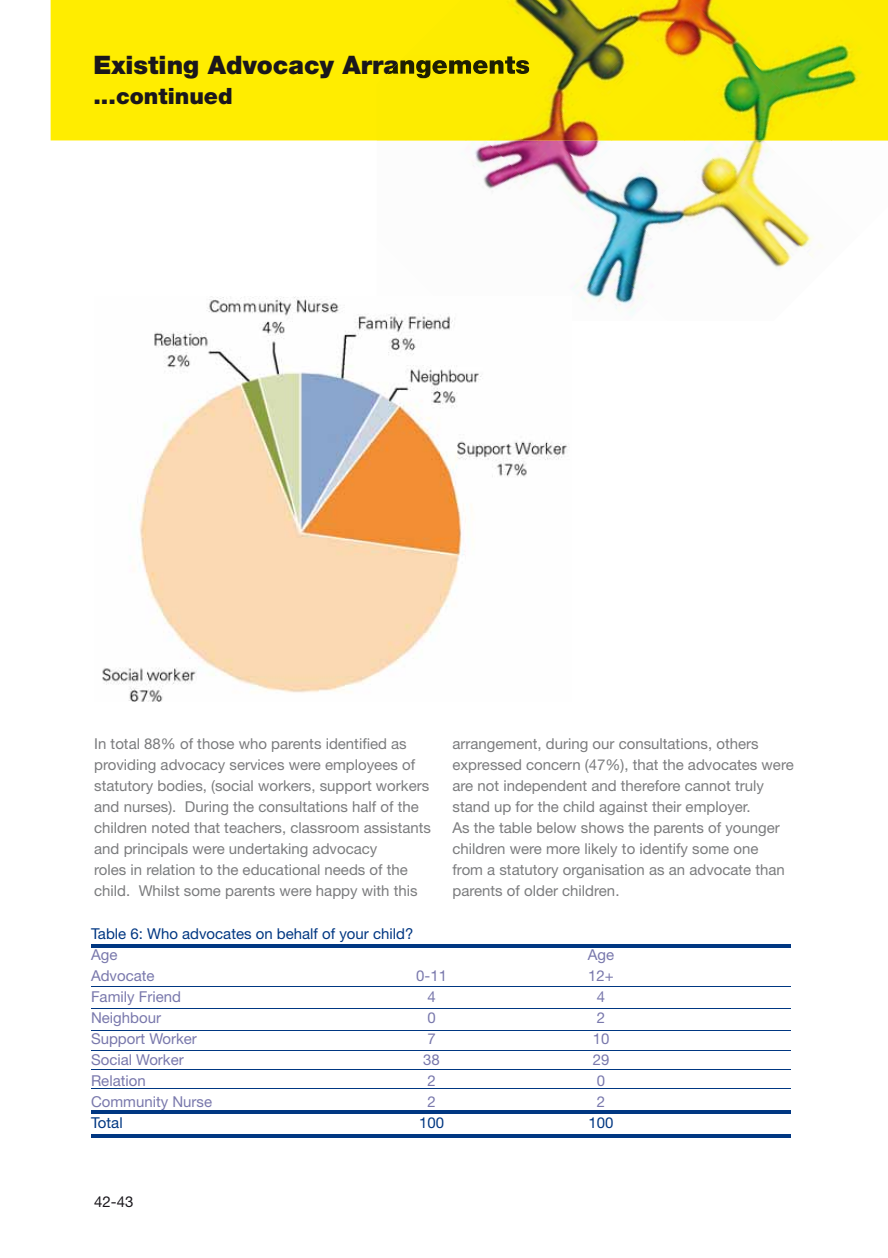
<style>
.page{position:relative;width:888px;height:1258px;background:#fff}
.page>*{position:absolute;margin:0;border:0;box-sizing:border-box;transform-origin:0 0}
.t1{font:900 25.5px "Helvetica Neue";color:#1a171c}
.t2{font:900 22.5px "Helvetica Neue";color:#1a171c}
.t3{font:15px/21px "Helvetica Neue";color:#7b7c7e}
.t4{font:15px "Helvetica Neue";color:#7978ac}
.t5{font:15px "Helvetica Neue";color:#003782}
.t6{font:15px "Helvetica Neue";color:#1a171c}
</style>
<div class="page">
<div style="left:51px;top:0;width:326px;height:140px;background:#ffed00"></div>
<img style="left:377px;top:140px;width:108px;height:44px">
<img style="left:485px;top:140px;width:53px;height:52px">
<img style="left:538px;top:140px;width:71px;height:126px">
<img style="left:609px;top:140px;width:71px;height:126px">
<img style="left:680px;top:140px;width:143px;height:128px">
<img style="left:572px;top:266px;width:73px;height:43px">
<img style="left:762px;top:140px;width:70px;height:96px">
<img style="left:629px;top:302px;width:16px;height:13px">
<img style="left:832px;top:140px;width:56px;height:1px">
<div style="left:377px;top:0;width:82px;height:140px;background:#fdec00"></div>
<img style="left:648px;top:0;width:41px;height:68px">
<img style="left:459px;top:0;width:189px;height:140px">
<img style="left:689px;top:0;width:199px;height:140px">
<img style="left:533px;top:32px;width:151px;height:108px">
<img style="left:765px;top:0;width:123px;height:123px">
<div style="left:607px;top:68px;width:114px;height:72px;background:#fdeb00"></div>
<div style="left:841px;top:0;width:47px;height:47px;background:#fdeb00"></div>
<img style="left:682px;top:104px;width:75px;height:36px">
<img style="left:382px;top:55px;width:147px;height:23px">
<img style="left:102px;top:297px;width:468px;height:405px">
<hr style="left:91px;top:1111px;width:699px;height:3px;background:#003782">
<hr style="left:91px;top:986px;width:699px;height:1px;background:#003782">
<hr style="left:91px;top:1008px;width:699px;height:1px;background:#003782">
<hr style="left:91px;top:1134px;width:699px;height:3px;background:#003782">
<hr style="left:91px;top:944px;width:699px;height:3px;background:#003782">
<hr style="left:91px;top:1030px;width:699px;height:1px;background:#003782">
<hr style="left:91px;top:1050px;width:699px;height:1px;background:#003782">
<hr style="left:91px;top:1069px;width:699px;height:1px;background:#003782">
<hr style="left:91px;top:1088px;width:699px;height:1px;background:#003782">
<h1 class="t1" style="left:93px;top:55px;width:438px">Existing Advocacy Arrangements</h1>
<h2 class="t2" style="left:93px;top:88px;width:141px">...continued</h2>
<p class="t3" style="left:94px;top:735px;width:338px">In total 88% of those who parents identified as providing advocacy services were employees of statutory bodies, (social workers, support workers and nurses). During the consultations half of the children noted that teachers, classroom assistants and principals were undertaking advocacy<br>roles in relation to the educational needs of the child. Whilst some parents were happy with this</p>
<p class="t3" style="left:452px;top:735px;width:343px">arrangement, during our consultations, others expressed concern (47%), that the advocates were are not independent and therefore cannot truly stand up for the child against their employer.<br>As the table below shows the parents of younger children were more likely to identify some one<br>from a statutory organisation as an advocate than parents of older children.</p>
<p class="t5" style="left:91px;top:928px;width:324px">Table 6: Who advocates on behalf of your child?</p>
<p class="t4" style="left:91px;top:949px;width:28px">Age</p>
<p class="t4" style="left:588px;top:949px;width:28px">Age</p>
<p class="t4" style="left:91px;top:970px;width:65px">Advocate</p>
<p class="t4" style="left:416px;top:970px;width:32px">0-11</p>
<p class="t4" style="left:588px;top:970px;width:27px">12+</p>
<p class="t4" style="left:91px;top:991px;width:92px">Family Friend</p>
<p class="t4" style="left:427px;top:991px;width:10px">4</p>
<p class="t4" style="left:597px;top:991px;width:10px">4</p>
<p class="t4" style="left:91px;top:1012px;width:72px">Neighbour</p>
<p class="t4" style="left:427px;top:1012px;width:10px">0</p>
<p class="t4" style="left:597px;top:1012px;width:10px">2</p>
<p class="t4" style="left:91px;top:1033px;width:107px">Support Worker</p>
<p class="t4" style="left:427px;top:1033px;width:10px">7</p>
<p class="t4" style="left:593px;top:1033px;width:18px">10</p>
<p class="t4" style="left:91px;top:1054px;width:94px">Social Worker</p>
<p class="t4" style="left:423px;top:1054px;width:18px">38</p>
<p class="t4" style="left:593px;top:1054px;width:18px">29</p>
<p class="t4" style="left:91px;top:1075px;width:56px">Relation</p>
<p class="t4" style="left:427px;top:1075px;width:10px">2</p>
<p class="t4" style="left:597px;top:1075px;width:10px">0</p>
<p class="t4" style="left:91px;top:1096px;width:123px">Community Nurse</p>
<p class="t4" style="left:427px;top:1096px;width:10px">2</p>
<p class="t4" style="left:597px;top:1096px;width:10px">2</p>
<p class="t5" style="left:91px;top:1117px;width:33px">Total</p>
<p class="t5" style="left:419px;top:1117px;width:27px">100</p>
<p class="t5" style="left:589px;top:1117px;width:27px">100</p>
<p class="t6" style="left:94px;top:1196px;width:41px">42-43</p>
</div>
